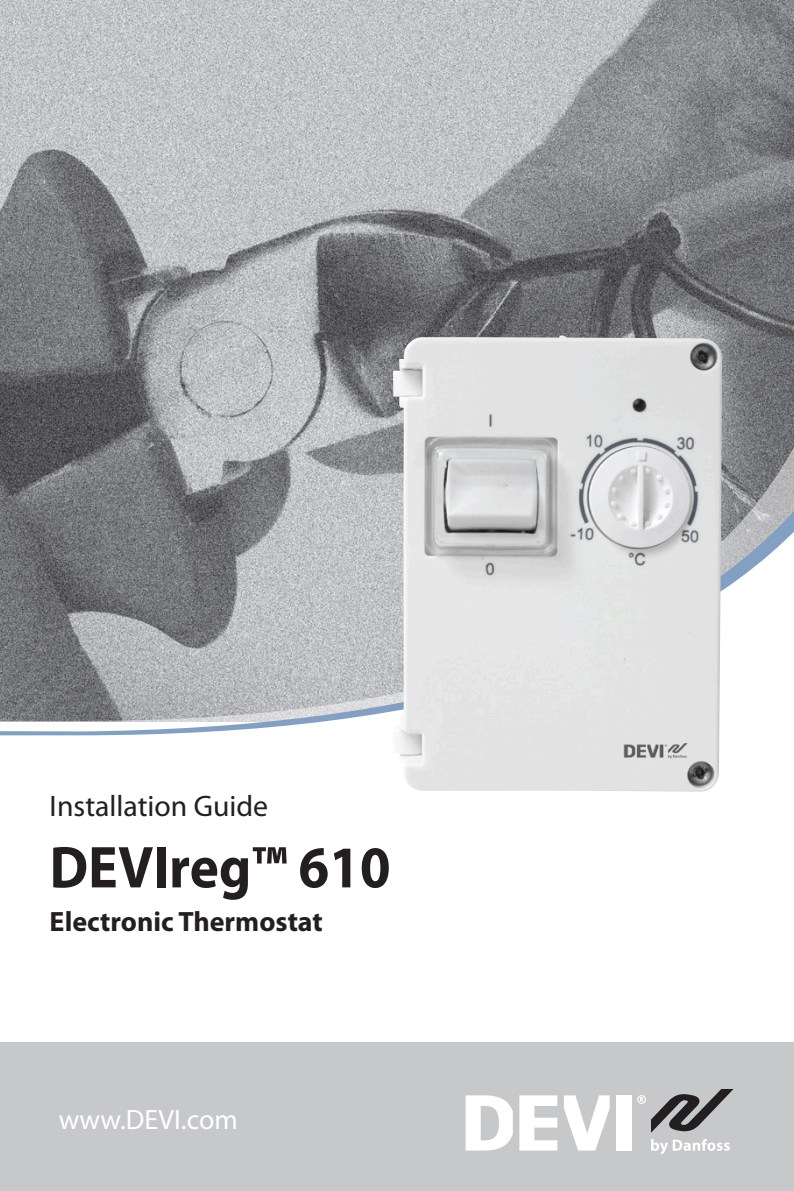
<style>
.page{position:relative;width:794px;height:1191px;background:#fff}
.page>*{position:absolute;margin:0;border:0;box-sizing:border-box;transform-origin:0 0}
.DEVI_FrontPageTitle{font:700 59.5px "Myriad Pro";color:#231f20;scale:.93 1}
.DEVI_Document_type{font:29.75px "Myriad Pro";color:#231f20}
.DEVI_FrontPageSubTit{font:700 28px "Myriad Pro";color:#231f20}
.t1{font:28px "Myriad Pro";color:#fff}
</style>
<div class="page">
<div style="left:0;top:1042px;width:794px;height:149px;background:#c7c8ca"></div>
<svg style="left:519px;top:1095px;width:38px;height:55px"></svg>
<div style="left:616px;top:1095px;width:15px;height:55px;background:#fff"></div>
<svg style="left:564px;top:1095px;width:45px;height:55px"></svg>
<svg style="left:465px;top:1095px;width:48px;height:55px"></svg>
<svg style="left:637px;top:1089px;width:96px;height:43px"></svg>
<svg style="left:651px;top:1139px;width:79px;height:15px"></svg>
<img style="left:0;top:0;width:794px;height:416px">
<svg style="left:0;top:416px;width:794px;height:58px;background:#8a8b8d"></svg>
<svg style="left:0;top:474px;width:794px;height:261px;background:#a3a5a8"></svg>
<img style="left:393px;top:335px;width:329px;height:456px">
<p class="DEVI_Document_type" style="left:50px;top:789px;width:220px">Installation Guide</p>
<p class="DEVI_FrontPageTitle" style="left:50px;top:834px;width:368px">DEVIreg™ 610</p>
<p class="DEVI_FrontPageSubTit" style="left:50px;top:905px;width:275px">Electronic Thermostat</p>
<p class="t1" style="left:59px;top:1104px;width:181px">www.DEVI.com</p>
</div>
